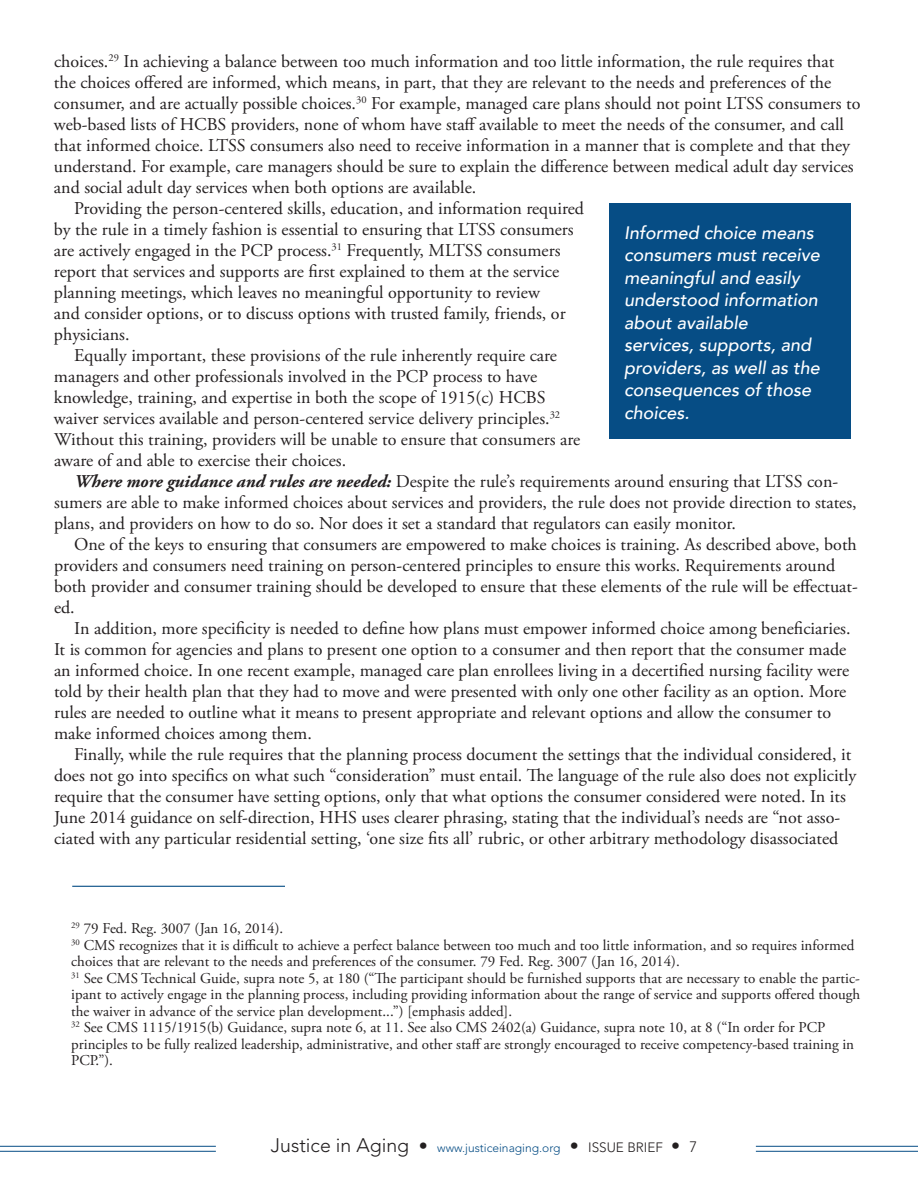
<style>
.page{position:relative;width:918px;height:1188px;background:#fff}
.page>*{position:absolute;margin:0;border:0;box-sizing:border-box;transform-origin:0 0}
.t1{font:18px "Adobe Garamond Pro";color:#231f20}
.t2{font:italic 500 18px/22.5px "Avenir";color:#fff}
.t3{font:18px "Adobe Garamond Pro";letter-spacing:-.055em;color:#231f20}
.t4{font:15px/16.5px "Adobe Garamond Pro";color:#231f20}
.t5{font:300 12px "Avenir LT Std";color:#064d85}
.s1{font-weight:700;font-style:italic}
.s2{font-size:19.5px;color:#231f20}
.s3{font-size:18px;color:#231f20}
.s4{font-size:13.5px;color:#231f20}
.s5{font-size:15px;color:#231f20}
</style>
<div class="page">
<hr style="left:0;top:1151px;width:216px;height:1px;background:#064d85">
<hr style="left:0;top:1146px;width:216px;height:1px;background:#064d85">
<hr style="left:756px;top:1151px;width:162px;height:1px;background:#064d85">
<hr style="left:756px;top:1146px;width:162px;height:1px;background:#064d85">
<hr style="left:72px;top:886px;width:213px;height:1px;background:#064d85">
<div style="left:609px;top:203px;width:242px;height:235px;background:#064d85"></div>
<p class="t1" style="left:54px;top:51px;width:782px">choices.<sup>29</sup> In achieving a balance between too much information and too little information, the rule requires that</p>
<p class="t1" style="left:54px;top:72px;width:779px">the choices offered are informed, which means, in part, that they are relevant to the needs and preferences of the</p>
<p class="t1" style="left:54px;top:93px;width:808px">consumer, and are actually possible choices.<sup>30</sup> For example, managed care plans should not point LTSS consumers to</p>
<p class="t1" style="left:54px;top:114px;width:791px">web-based lists of HCBS providers, none of whom have staff available to meet the needs of the consumer, and call</p>
<p class="t3" style="left:54px;top:135px;width:798px">that informed choice. LTSS consumers also need to receive information in a manner that is complete and that they</p>
<p class="t1" style="left:54px;top:156px;width:801px">understand. For example, care managers should be sure to explain the difference between medical adult day services</p>
<p class="t1" style="left:54px;top:177px;width:424px">and social adult day services when both options are available.</p>
<p class="t1" style="left:74px;top:198px;width:511px">Providing the person-centered skills, education, and information required</p>
<p class="t1" style="left:54px;top:219px;width:521px">by the rule in a timely fashion is essential to ensuring that LTSS consumers</p>
<p class="t1" style="left:54px;top:240px;width:508px">are actively engaged in the PCP process.<sup>31</sup> Frequently, MLTSS consumers</p>
<p class="t1" style="left:54px;top:261px;width:507px">report that services and supports are first explained to them at the service</p>
<p class="t1" style="left:54px;top:282px;width:488px">planning meetings, which leaves no meaningful opportunity to review</p>
<p class="t1" style="left:54px;top:303px;width:513px">and consider options, or to discuss options with trusted family, friends, or</p>
<p class="t1" style="left:54px;top:324px;width:77px">physicians.</p>
<p class="t1" style="left:74px;top:345px;width:484px">Equally important, these provisions of the rule inherently require care</p>
<p class="t1" style="left:54px;top:366px;width:485px">managers and other professionals involved in the PCP process to have</p>
<p class="t1" style="left:54px;top:387px;width:493px">knowledge, training, and expertise in both the scope of 1915(c) HCBS</p>
<p class="t1" style="left:54px;top:408px;width:508px">waiver services available and person-centered service delivery principles.<sup>32</sup></p>
<p class="t1" style="left:54px;top:429px;width:528px">Without this training, providers will be unable to ensure that consumers are</p>
<p class="t1" style="left:54px;top:450px;width:294px">aware of and able to exercise their choices.</p>
<p class="t1" style="left:74px;top:471px;width:765px"><span class="s1">Where more guidance and rules are needed:</span> Despite the rule’s requirements around ensuring that LTSS con-</p>
<p class="t1" style="left:54px;top:492px;width:804px">sumers are able to make informed choices about services and providers, the rule does not provide direction to states,</p>
<p class="t1" style="left:54px;top:513px;width:683px">plans, and providers on how to do so. Nor does it set a standard that regulators can easily monitor.</p>
<p class="t1" style="left:74px;top:534px;width:784px">One of the keys to ensuring that consumers are empowered to make choices is training. As described above, both</p>
<p class="t1" style="left:54px;top:555px;width:783px">providers and consumers need training on person-centered principles to ensure this works. Requirements around</p>
<p class="t1" style="left:54px;top:576px;width:805px">both provider and consumer training should be developed to ensure that these elements of the rule will be effectuat-</p>
<p class="t1" style="left:54px;top:597px;width:22px">ed.</p>
<p class="t1" style="left:74px;top:618px;width:778px">In addition, more specificity is needed to define how plans must empower informed choice among beneficiaries.</p>
<p class="t1" style="left:54px;top:639px;width:794px">It is common for agencies and plans to present one option to a consumer and then report that the consumer made</p>
<p class="t1" style="left:54px;top:660px;width:797px">an informed choice. In one recent example, managed care plan enrollees living in a decertified nursing facility were</p>
<p class="t1" style="left:54px;top:681px;width:794px">told by their health plan that they had to move and were presented with only one other facility as an option. More</p>
<p class="t1" style="left:54px;top:702px;width:779px">rules are needed to outline what it means to present appropriate and relevant options and allow the consumer to</p>
<p class="t1" style="left:54px;top:723px;width:259px">make informed choices among them.</p>
<p class="t1" style="left:74px;top:744px;width:779px">Finally, while the rule requires that the planning process document the settings that the individual considered, it</p>
<p class="t1" style="left:54px;top:765px;width:804px">does not go into specifics on what such “consideration” must entail. The language of the rule also does not explicitly</p>
<p class="t1" style="left:54px;top:786px;width:793px">require that the consumer have setting options, only that what options the consumer considered were noted. In its</p>
<p class="t1" style="left:54px;top:807px;width:788px">June 2014 guidance on self-direction, HHS uses clearer phrasing, stating that the individual’s needs are “not asso-</p>
<p class="t1" style="left:54px;top:828px;width:786px">ciated with any particular residential setting, ‘one size fits all’ rubric, or other arbitrary methodology disassociated</p>
<p class="t2" style="left:624px;top:222px;width:197px">Informed choice means consumers must receive meaningful and easily understood information about available services, supports, and providers, as well as the consequences of those choices.</p>
<p class="t4" style="left:71px;top:921px;width:790px"><sup>29</sup> 79 Fed. Reg. 3007 (Jan 16, 2014).<br><sup>30</sup> CMS recognizes that it is difficult to achieve a perfect balance between too much and too little information, and so requires informed choices that are relevant to the needs and preferences of the consumer. 79 Fed. Reg. 3007 (Jan 16, 2014).<br><sup>31</sup> See CMS Technical Guide, supra note 5, at 180 (“The participant should be furnished supports that are necessary to enable the partic&shy;ipant to actively engage in the planning process, including providing information about the range of service and supports offered though the waiver in advance of the service plan development...”) [emphasis added].<br><sup>32</sup> See CMS 1115/1915(b) Guidance, supra note 6, at 11. See also CMS 2402(a) Guidance, supra note 10, at 8 (“In order for PCP principles to be fully realized leadership, administrative, and other staff are strongly encouraged to receive competency-based training in PCP.”).</p>
<p class="t5" style="left:271px;top:1141px;width:428px"><span class="s2">Justice in Aging</span> <span class="s3">•</span> www.justiceinaging.org <span class="s3">•</span> <span class="s4">ISSUE BRIEF</span> <span class="s3">•</span> <span class="s5">7</span></p>
</div>
